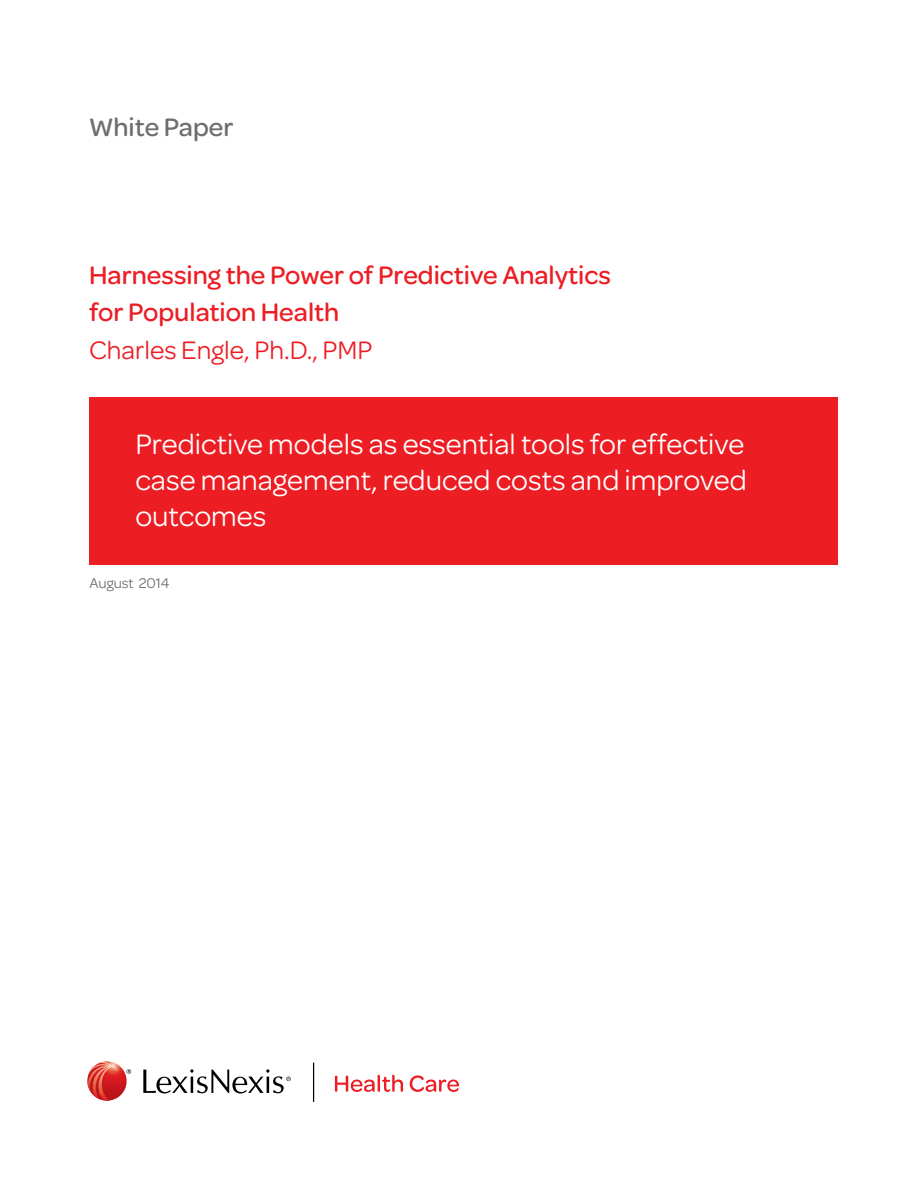
<style>
.page{position:relative;width:918px;height:1188px;background:#fff}
.page>*{position:absolute;margin:0;border:0;box-sizing:border-box;transform-origin:0 0}
.t1{font:30px/36px "Omnes";color:#fff;text-align:justify}
.t2{font:500 27px/36.8px "Omnes";color:#ed1d24}
.t3{font:27px "Omnes";color:#ed1d24}
.t4{font:500 27px "Omnes";color:#6d6e71}
.t5{font:15px "Omnes";letter-spacing:-.005em;color:#6d6e71}
</style>
<div class="page">
<div style="left:89px;top:397px;width:749px;height:168px;background:#ed1d24"></div>
<svg style="left:335px;top:1075px;width:68px;height:17px"></svg>
<svg style="left:410px;top:1075px;width:49px;height:17px"></svg>
<svg style="left:127px;top:1069px;width:4px;height:5px"></svg>
<svg style="left:143px;top:1069px;width:148px;height:25px"></svg>
<img style="left:87px;top:1061px;width:40px;height:40px;border-radius:20px">
<img style="left:88px;top:1062px;width:31px;height:39px">
<hr style="left:313px;top:1063px;width:1px;height:38px;background:#000">
<p class="t4" style="left:89px;top:108px;width:146px">White Paper</p>
<p class="t2" style="left:89px;top:256px;width:523px">Harnessing the Power of Predictive Analytics for Population Health</p>
<p class="t3" style="left:89px;top:332px;width:285px">Charles Engle, Ph.D., PMP</p>
<p class="t1" style="left:135px;top:425px;width:613px">Predictive models as essential tools for effective case management, reduced costs and improved outcomes</p>
<p class="t5" style="left:90px;top:573px;width:81px">August 2014</p>
</div>
